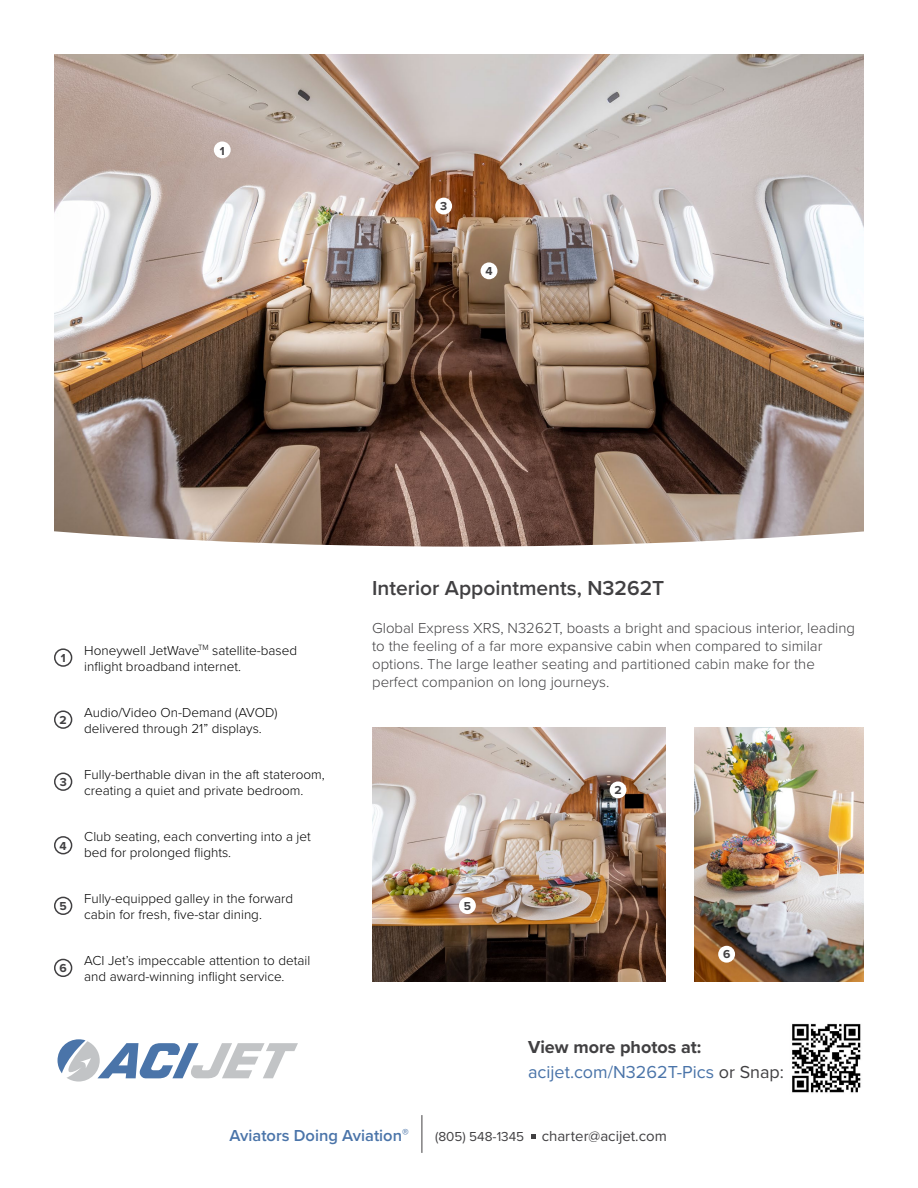
<style>
.page{position:relative;width:918px;height:1188px;background:#fff}
.page>*{position:absolute;margin:0;border:0;box-sizing:border-box;transform-origin:0 0}
.t1{font:600 21px "Proxima Nova";color:#414042}
.t2{font:18px "Proxima Nova";color:#4a74a9}
.t3{font:700 18px "Proxima Nova";color:#414042}
.t4{font:600 16.5px "Proxima Nova";color:#4a74a9}
.t5{font:300 15px/18px "Proxima Nova";color:#414042}
.t6{font:15px "Proxima Nova";color:#414042}
.t7{font:300 13.5px/16.2px "Proxima Nova";color:#000}
.t8{font:700 12px "Proxima Nova";color:#414042}
.s1{color:#414042}
.s2{font-size:13.5px}
</style>
<div class="page">
<hr style="left:422px;top:1115px;width:1px;height:38px;background:#414042">
<svg style="left:531px;top:1134px;width:5px;height:5px"></svg>
<img style="left:54px;top:54px;width:810px;height:471px">
<svg style="left:54px;top:525px;width:810px;height:539px"></svg>
<img style="left:789px;top:1021px;width:75px;height:72px">
<svg style="left:58px;top:1039px;width:240px;height:43px"></svg>
<img style="left:695px;top:728px;width:168px;height:253px">
<div style="left:55px;top:649px;width:17px;height:17px;background:#fff;border-radius:50%"></div>
<div style="left:54px;top:648px;width:18px;height:19px;border:2px solid #414042;border-radius:50%"></div>
<div style="left:55px;top:773px;width:17px;height:17px;background:#fff;border-radius:50%"></div>
<div style="left:54px;top:773px;width:18px;height:18px;border:2px solid #414042;border-radius:50%"></div>
<div style="left:55px;top:711px;width:17px;height:17px;background:#fff;border-radius:50%"></div>
<div style="left:54px;top:710px;width:18px;height:19px;border:2px solid #414042;border-radius:50%"></div>
<div style="left:55px;top:837px;width:17px;height:17px;background:#fff;border-radius:50%"></div>
<div style="left:54px;top:836px;width:18px;height:18px;border:2px solid #414042;border-radius:50%"></div>
<div style="left:55px;top:897px;width:17px;height:17px;background:#fff;border-radius:50%"></div>
<div style="left:54px;top:897px;width:18px;height:18px;border:2px solid #414042;border-radius:50%"></div>
<div style="left:55px;top:959px;width:17px;height:17px;background:#fff;border-radius:50%"></div>
<div style="left:54px;top:959px;width:18px;height:18px;border:2px solid #414042;border-radius:50%"></div>
<img style="left:372px;top:728px;width:294px;height:253px">
<div style="left:610px;top:781px;width:16px;height:17px;background:#fff;border-radius:50%"></div>
<div style="left:435px;top:198px;width:17px;height:16px;background:#fff;border-radius:50%"></div>
<div style="left:481px;top:262px;width:16px;height:17px;background:#fff;border-radius:50%"></div>
<div style="left:459px;top:897px;width:17px;height:17px;background:#fff;border-radius:50%"></div>
<div style="left:718px;top:946px;width:17px;height:17px;background:#fff;border-radius:50%"></div>
<div style="left:214px;top:141px;width:17px;height:17px;background:#fff;border-radius:50%"></div>
<p class="t8" style="left:220px;top:142px;width:6px">1</p>
<p class="t8" style="left:440px;top:197px;width:9px">3</p>
<p class="t8" style="left:485px;top:262px;width:9px">4</p>
<p class="t8" style="left:61px;top:649px;width:6px">1</p>
<p class="t8" style="left:60px;top:711px;width:9px">2</p>
<p class="t8" style="left:60px;top:773px;width:9px">3</p>
<p class="t8" style="left:60px;top:837px;width:9px">4</p>
<p class="t8" style="left:60px;top:897px;width:9px">5</p>
<p class="t8" style="left:60px;top:959px;width:9px">6</p>
<p class="t7" style="left:84px;top:641px;width:214px">Honeywell JetWave<sup>TM</sup> satellite-based inflight broadband internet.</p>
<p class="t7" style="left:84px;top:703px;width:195px">Audio/Video On-Demand (AVOD) delivered through 21” displays.</p>
<p class="t7" style="left:84px;top:765px;width:242px">Fully-berthable divan in the aft stateroom, creating a quiet and private bedroom.</p>
<p class="t7" style="left:84px;top:827px;width:228px">Club seating, each converting into a jet bed for prolonged flights.</p>
<p class="t7" style="left:84px;top:889px;width:210px">Fully-equipped galley in the forward cabin for fresh, five-star dining.</p>
<p class="t7" style="left:84px;top:952px;width:228px">ACI Jet’s impeccable attention to detail and award-winning inflight service.</p>
<h1 class="t1" style="left:372px;top:573px;width:294px">Interior Appointments, N3262T</h1>
<p class="t5" style="left:372px;top:618px;width:485px">Global Express XRS, N3262T, boasts a bright and spacious interior, leading to the feeling of a far more expansive cabin when compared to similar options. The large leather seating and partitioned cabin make for the perfect companion on long journeys.</p>
<p class="t8" style="left:464px;top:897px;width:9px">5</p>
<p class="t8" style="left:614px;top:781px;width:9px">2</p>
<p class="t8" style="left:723px;top:945px;width:9px">6</p>
<h2 class="t3" style="left:528px;top:1034px;width:175px">View more photos at:</h2>
<h2 class="t2" style="left:528px;top:1059px;width:258px">acijet.com/N3262T-Pics <span class="s1">or Snap:</span></h2>
<p class="t4" style="left:229px;top:1123px;width:181px">Aviators Doing Aviation<sup>®</sup></p>
<p class="t6" style="left:435px;top:1124px;width:233px"><span class="s2">(805) 548-1345</span> charter@acijet.com</p>
</div>
